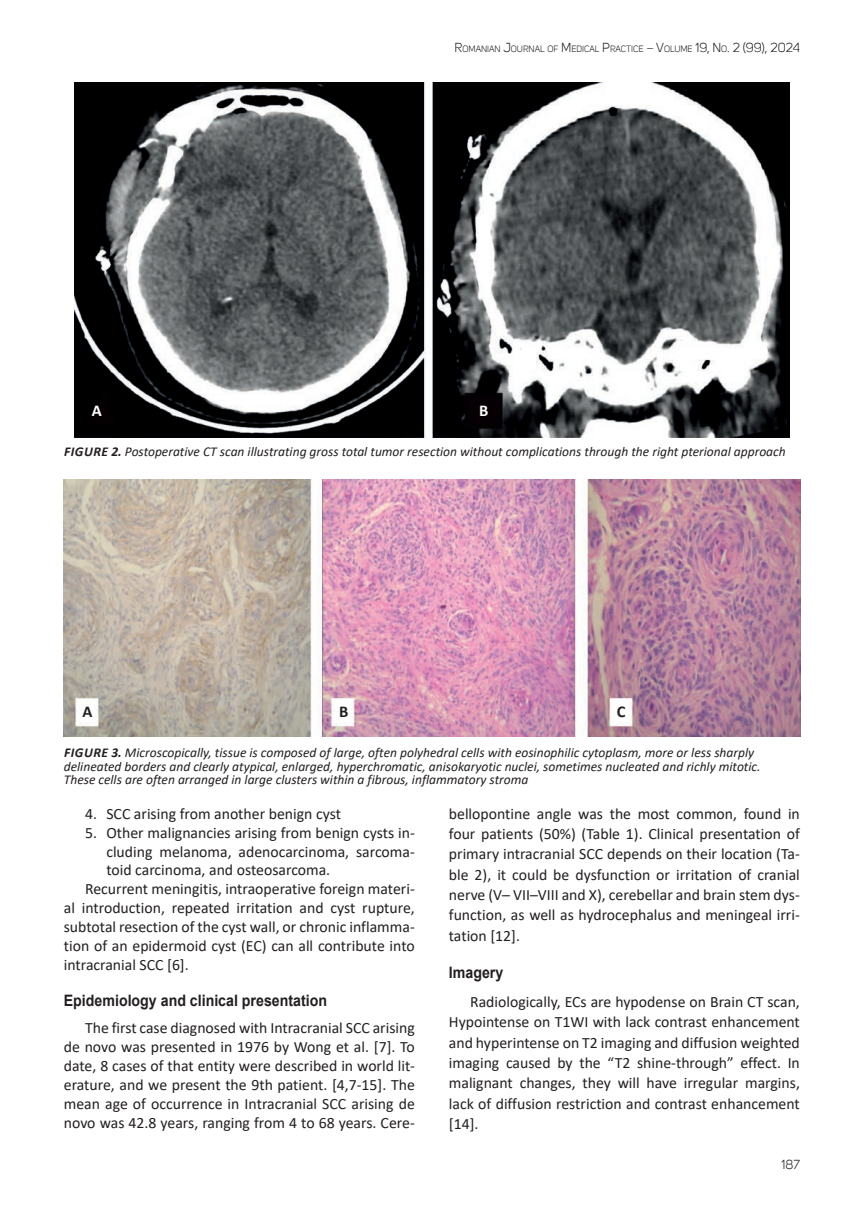
<style>
.page{position:relative;width:851px;height:1212px;background:#fff}
.page>*{position:absolute;margin:0;border:0;box-sizing:border-box;transform-origin:0 0}
.Tabel{font:700 16.5px "Calibri";color:#231f20}
.Tabel-2{font:700 16.5px "Calibri";color:#fff}
.text{font:15.75px/20.4px "Calibri";color:#231f20;text-align:justify}
.gr_2{font:700 15.75px "Arial";color:#231f20;scale:.9 1}
.Figura_v2{font:italic 13.5px/13.5px "Calibri";color:#231f20}
.t1{font:12.75px "Uni Sans";color:#231f20}
.t2{font:8.85px "Uni Sans";color:#231f20}
.s1{font-size:12.75px}
.s2{font-weight:700}
</style>
<div class="page">
<img style="left:75px;top:83px;width:714px;height:355px">
<img style="left:64px;top:480px;width:736px;height:257px">
<p class="t2" style="left:454px;top:44px;width:347px"><span class="s1">R</span>OMANIAN <span class="s1">J</span>OURNAL OF <span class="s1">M</span> EDICAL <span class="s1">P</span>RACTICE <span class="s1">– V</span>OLUME <span class="s1">19, N</span> O<span class="s1">. 2 (99), 2024</span></p>
<p class="Tabel-2" style="left:92px;top:398px;width:11px">A</p>
<p class="Tabel-2" style="left:479px;top:398px;width:11px">B</p>
<p class="Figura_v2" style="left:64px;top:444px;width:723px"><span class="s2">FIGURE 2.</span> Postoperative CT scan illustrating gross total tumor resection without complications through the right pterional approach</p>
<p class="Tabel" style="left:82px;top:700px;width:11px">A</p>
<p class="Tabel" style="left:339px;top:700px;width:11px">B</p>
<p class="Tabel" style="left:616px;top:700px;width:10px">C</p>
<p class="Figura_v2" style="left:64px;top:745px;width:698px"><span class="s2">FIGURE 3.</span> Microscopically, tissue is composed of large, often polyhedral cells with eosinophilic cytoplasm, more or less sharply delineated borders and clearly atypical, enlarged, hyperchromatic, anisokaryotic nuclei, sometimes nucleated and richly mitotic.<br>These cells are often arranged in large clusters within a fibrous, inflammatory stroma</p>
<p class="text" style="left:85px;top:803px;width:257px">4. SCC arising from another benign cyst</p>
<p class="text" style="left:106px;top:822px;width:310px;line-height:18.9px;text-indent:-21px">5. Other malignancies arising from benign cysts in&shy;cluding melanoma, adenocarcinoma, sarcoma&shy;toid carcinoma, and osteosarcoma.</p>
<p class="text" style="left:64px;top:879px;width:352px;line-height:18.9px;text-indent:21px">Recurrent meningitis, intraoperative foreign materi&shy;al introduction, repeated irritation and cyst rupture, subtotal resection of the cyst wall, or chronic inflamma&shy;tion of an epidermoid cyst (EC) can all contribute into intracranial SCC [6].</p>
<p class="gr_2" style="left:64px;top:989px;width:294px">Epidemiology and clinical presentation</p>
<p class="text" style="left:64px;top:1018px;width:352px;line-height:18.9px;text-indent:21px">The first case diagnosed with Intracranial SCC arising de novo was presented in 1976 by Wong et al. [7]. To date, 8 cases of that entity were described in world lit&shy;erature, and we present the 9th patient. [4,7-15]. The mean age of occurrence in Intracranial SCC arising de novo was 42.8 years, ranging from 4 to 68 years. Cere-</p>
<p class="text" style="left:449px;top:803px;width:352px">bellopontine angle was the most common, found in four patients (50%) (Table 1). Clinical presentation of primary intracranial SCC depends on their location (Ta&shy;ble 2), it could be dysfunction or irritation of cranial nerve (V– VII–VIII and X), cerebellar and brain stem dys&shy;function, as well as hydrocephalus and meningeal irri&shy;tation [12].</p>
<p class="gr_2" style="left:449px;top:961px;width:62px">Imagery</p>
<p class="text" style="left:449px;top:991px;width:352px;text-indent:21px">Radiologically, ECs are hypodense on Brain CT scan, Hypointense on T1WI with lack contrast enhancement and hyperintense on T2 imaging and diffusion weighted imaging caused by the “T2 shine-through” effect. In malignant changes, they will have irregular margins, lack of diffusion restriction and contrast enhancement [14].</p>
<p class="t1" style="left:781px;top:1157px;width:20px">187</p>
</div>
